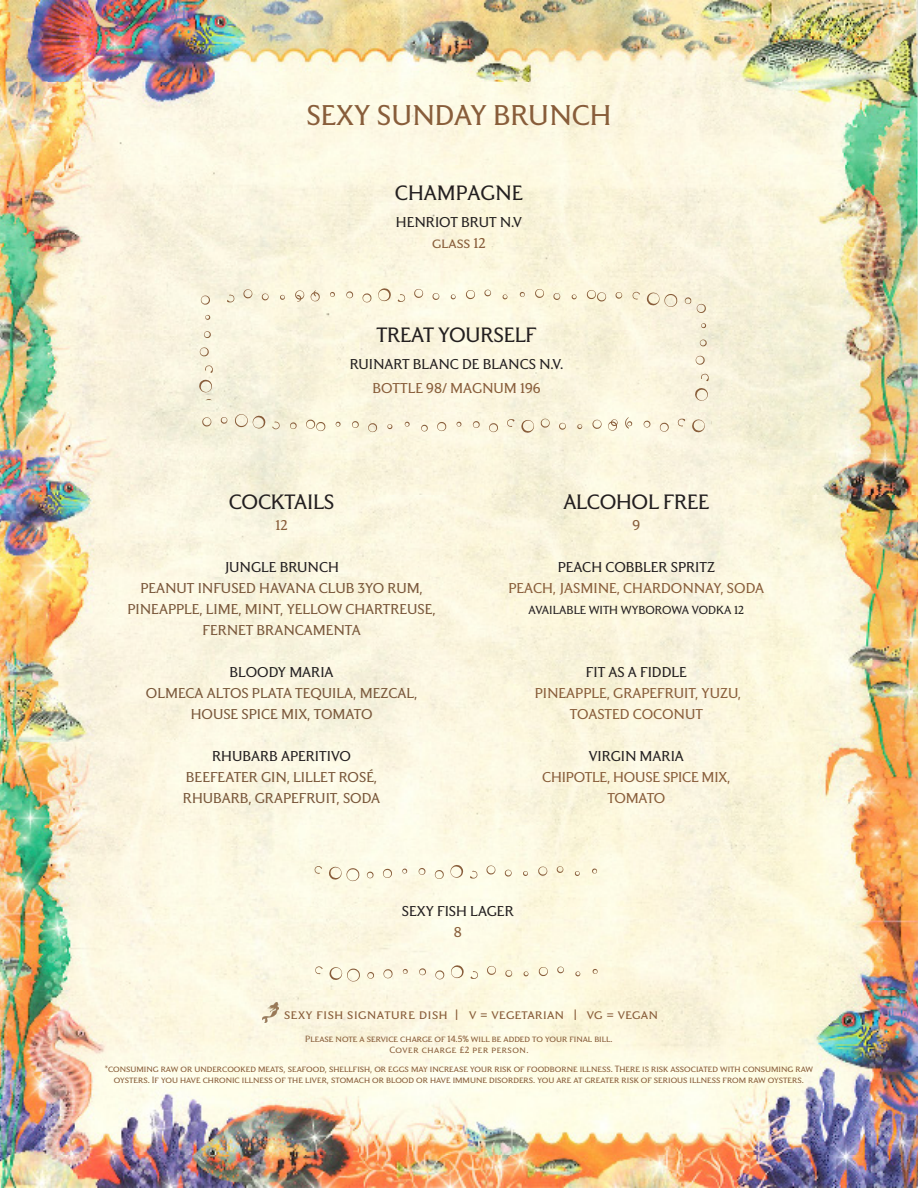
<style>
.page{position:relative;width:918px;height:1188px;background:#fff}
.page>*{position:absolute;margin:0;border:0;box-sizing:border-box;transform-origin:0 0}
.Menu_title{font:33px "Grant Avenue";color:#885d3a}
.Menu_title-2{font:24px "Grant Avenue";letter-spacing:-.01em;color:#231f20}
.t1{font:16.5px "Grant Avenue";color:#79573a}
.Menu_title-3{font:16.5px "Grant Avenue";color:#231f20}
.Menu_item{font:16.5px "Grant Avenue";color:#885d3a}
.Menu_title-4{font:16.5px "Grant Avenue";color:#885d3a}
.Menu_item-2{font:16.5px "Grant Avenue";color:#231f20}
.Menu_item-3{font:15px "Grant Avenue";letter-spacing:.04em;color:#885d3a}
.Menu_item-4{font:13.5px "Grant Avenue";color:#231f20}
.Menu_item-5{font:10.5px/10.5px "Grant Avenue";color:#885d3a;text-align:center}
</style>
<div class="page">
<img style="left:0;top:0;width:918px;height:1188px">
<svg style="left:197px;top:414px;width:514px;height:19px;background:#f2ecd5"></svg>
<svg style="left:222px;top:288px;width:490px;height:117px;background:#f8f3dc"></svg>
<svg style="left:199px;top:290px;width:17px;height:110px;background:#f1ead5"></svg>
<img style="left:262px;top:1003px;width:17px;height:19px">
<svg style="left:314px;top:865px;width:288px;height:16px;background:#f4efd8"></svg>
<svg style="left:315px;top:965px;width:288px;height:17px;background:#f5efd9"></svg>
<p class="Menu_title" style="left:306px;top:99px;width:307px">SEXY SUNDAY BRUNCH</p>
<p class="Menu_title-2" style="left:395px;top:181px;width:130px">CHAMPAGNE</p>
<p class="Menu_title-3" style="left:396px;top:214px;width:128px">HENRIOT BRUT N.V</p>
<p class="Menu_title-4" style="left:432px;top:235px;width:55px">glass 12</p>
<p class="Menu_title-2" style="left:377px;top:323px;width:162px">TREAT YOURSELF</p>
<p class="Menu_title-3" style="left:350px;top:356px;width:215px">RUINART BLANC DE BLANCS N.V.</p>
<p class="Menu_title-4" style="left:373px;top:380px;width:170px">BOTTLE 98/ MAGNUM 196</p>
<p class="Menu_title-2" style="left:229px;top:490px;width:107px">COCKTAILS</p>
<p class="Menu_item" style="left:276px;top:517px;width:14px">12</p>
<p class="Menu_title-3" style="left:224px;top:559px;width:116px">JUNGLE BRUNCH</p>
<p class="t1" style="left:140px;top:580px;width:284px">PEANUT INFUSED HAVANA CLUB 3YO RUM,</p>
<p class="t1" style="left:128px;top:601px;width:310px">PINEAPPLE, LIME, MINT, YELLOW CHARTREUSE,</p>
<p class="t1" style="left:202px;top:622px;width:160px">FERNET BRANCAMENTA</p>
<p class="Menu_title-3" style="left:230px;top:664px;width:106px">BLOODY MARIA</p>
<p class="t1" style="left:146px;top:685px;width:273px">OLMECA ALTOS PLATA TEQUILA, MEZCAL,</p>
<p class="t1" style="left:191px;top:706px;width:183px">HOUSE SPICE MIX, TOMATO</p>
<p class="Menu_title-3" style="left:212px;top:748px;width:140px">RHUBARB APERITIVO</p>
<p class="t1" style="left:186px;top:769px;width:193px">BEEFEATER GIN, LILLET ROSÉ,</p>
<p class="t1" style="left:183px;top:790px;width:199px">RHUBARB, GRAPEFRUIT, SODA</p>
<p class="Menu_title-2" style="left:563px;top:490px;width:147px">ALCOHOL FREE</p>
<p class="Menu_item" style="left:632px;top:517px;width:9px">9</p>
<p class="Menu_title-3" style="left:558px;top:559px;width:159px">PEACH COBBLER SPRITZ</p>
<p class="Menu_item" style="left:508px;top:580px;width:257px">PEACH, JASMINE, CHARDONNAY, SODA</p>
<p class="Menu_item-4" style="left:529px;top:603px;width:217px">AVAILABLE WITH WYBOROWA VODKA 12</p>
<p class="Menu_item-2" style="left:586px;top:664px;width:102px">FIT AS A FIDDLE</p>
<p class="Menu_item" style="left:535px;top:685px;width:208px">PINEAPPLE, GRAPEFRUIT, YUZU,</p>
<p class="Menu_item" style="left:570px;top:706px;width:135px">TOASTED COCONUT</p>
<p class="Menu_item-2" style="left:589px;top:748px;width:97px">VIRGIN MARIA</p>
<p class="Menu_item" style="left:542px;top:769px;width:190px">CHIPOTLE, HOUSE SPICE MIX,</p>
<p class="Menu_item" style="left:607px;top:790px;width:59px">TOMATO</p>
<p class="Menu_title-3" style="left:402px;top:903px;width:113px">SEXY FISH LAGER</p>
<p class="Menu_title-4" style="left:454px;top:924px;width:10px">8</p>
<p class="Menu_item-3" style="left:284px;top:1007px;width:375px">sexy fish signature dish | v = vegetarian | vg = vegan</p>
<p class="Menu_item-5" style="left:305px;top:1034px;width:309px">Please note a service charge of 14.5% will be added to your final bill.<br>Cover charge £2 per person.</p>
<p class="Menu_item-5" style="left:105px;top:1064px;width:710px">*consuming raw or undercooked meats, seafood, shellfish, or eggs may increase your risk of foodborne illness. There is risk associated with consuming raw oysters. If you have chronic illness of the liver, stomach or blood or have immune disorders. you are at greater risk of serious illness from raw oysters.</p>
</div>
